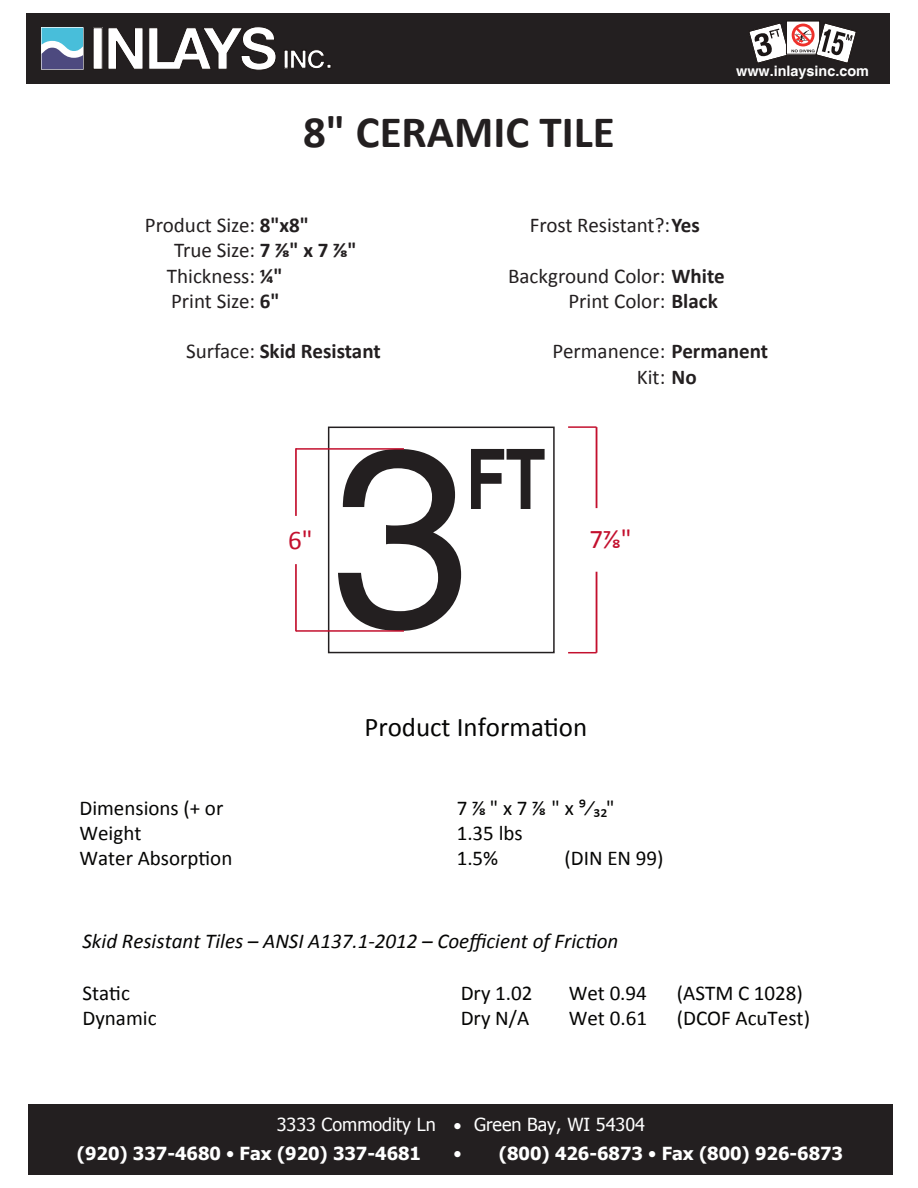
<style>
.page{position:relative;width:918px;height:1188px;background:#fff}
.page>*{position:absolute;margin:0;border:0;box-sizing:border-box;transform-origin:0 0}
.t1{font:700 45px "Calibri";color:#231f20}
.t2{font:27px "Calibri";color:#050504}
.t3{font:27px "Calibri";color:#c3102e}
.t4{font:21px/25.2px "Calibri";color:#231f20}
.t5{font:21px/25.3px "Calibri";color:#050504}
.t6{font:italic 21px "Calibri";color:#050504}
.t7{font:700 21px "Calibri";color:#231f20}
.t8{font:700 18px "Tahoma";color:#fff}
.t9{font:18px "Tahoma";color:#fff}
.t10{font:700 14.4px "Helvetica";color:#fff}
.s1{font-weight:700}
.s2{font-weight:400}
</style>
<div class="page">
<div style="left:26px;top:13px;width:864px;height:70px;background:#231f20"></div>
<svg style="left:749px;top:23px;width:108px;height:40px"></svg>
<div style="left:93px;top:28px;width:9px;height:41px;background:#fff"></div>
<svg style="left:108px;top:28px;width:35px;height:41px"></svg>
<svg style="left:149px;top:27px;width:127px;height:43px"></svg>
<svg style="left:291px;top:50px;width:40px;height:19px"></svg>
<div style="left:41px;top:27px;width:43px;height:43px;border:1px solid #fff"></div>
<svg style="left:42px;top:28px;width:41px;height:41px;background:#6b9dbd"></svg>
<div style="left:28px;top:1105px;width:864px;height:70px;background:#231f20"></div>
<hr style="left:295px;top:448px;width:2px;height:68px;background:#c3102e">
<hr style="left:295px;top:564px;width:2px;height:67px;background:#c3102e">
<hr style="left:568px;top:426px;width:29px;height:2px;background:#c3102e">
<hr style="left:596px;top:427px;width:1px;height:81px;background:#c3102e">
<hr style="left:596px;top:572px;width:1px;height:81px;background:#c3102e">
<svg style="left:568px;top:652px;width:29px;height:1px"></svg>
<div style="left:328px;top:427px;width:227px;height:226px;border:2px solid #231f20"></div>
<svg style="left:338px;top:449px;width:123px;height:182px"></svg>
<svg style="left:471px;top:449px;width:74px;height:60px"></svg>
<hr style="left:296px;top:448px;width:108px;height:2px;background:#c3102e">
<hr style="left:296px;top:630px;width:108px;height:2px;background:#c3102e">
<h1 class="t1" style="left:303px;top:100px;width:313px">8" CERAMIC TILE</h1>
<p class="t10" style="left:736px;top:62px;width:134px">www.inlaysinc.com</p>
<p class="t4" style="left:145px;top:212px;width:166px">Product Size: <span class="s1">8"x8"</span></p>
<p class="t4" style="left:174px;top:237px;width:184px">True Size: <span class="s1">7 ⅞" x 7 ⅞"</span></p>
<p class="t4" style="left:167px;top:263px;width:117px">Thickness: <span class="s1">¼"</span></p>
<p class="t4" style="left:171px;top:288px;width:110px">Print Size: <span class="s1">6"</span></p>
<p class="t7" style="left:186px;top:337px;width:196px"><span class="s2">Surface:</span> Skid Resistant</p>
<p class="t4" style="left:530px;top:212px;width:172px">Frost Resistant?:<span class="s1">Yes</span></p>
<p class="t4" style="left:568px;top:263px;width:158px;text-indent:-60px">Background Color: <span class="s1">White<br></span>Print Color: <span class="s1">Black</span></p>
<p class="t4" style="left:637px;top:338px;width:133px;text-indent:-84px">Permanence: <span class="s1">Permanent<br></span>Kit: <span class="s1">No</span></p>
<p class="t3" style="left:288px;top:521px;width:26px">6"</p>
<p class="t3" style="left:590px;top:520px;width:43px">7⅞"</p>
<p class="t5" style="left:79px;top:794px;width:154px">Dimensions (+ or<br>Weight<br>Water Absorption</p>
<p class="t2" style="left:364px;top:709px;width:224px">Product Information</p>
<p class="t5" style="left:457px;top:794px;width:159px">7 ⅞ " x 7 ⅞ " x ⁹⁄₃₂ "<br>1.35 lbs</p>
<p class="t5" style="left:457px;top:845px;width:43px">1.5%</p>
<p class="t5" style="left:564px;top:845px;width:101px">(DIN EN 99)</p>
<p class="t6" style="left:82px;top:927px;width:538px">Skid Resistant Tiles – ANSI A137.1-2012 – Coefficient of Friction</p>
<p class="t5" style="left:82px;top:979px;width:49px">Static</p>
<p class="t5" style="left:461px;top:979px;width:73px">Dry 1.02</p>
<p class="t5" style="left:569px;top:979px;width:80px">Wet 0.94</p>
<p class="t5" style="left:677px;top:979px;width:128px">(ASTM C 1028)</p>
<p class="t5" style="left:82px;top:1005px;width:76px">Dynamic</p>
<p class="t5" style="left:461px;top:1005px;width:70px">Dry N/A</p>
<p class="t5" style="left:569px;top:1005px;width:80px">Wet 0.61</p>
<p class="t5" style="left:677px;top:1005px;width:135px">(DCOF AcuTest)</p>
<p class="t9" style="left:277px;top:1113px;width:370px">3333 Commodity Ln • Green Bay, WI 54304</p>
<p class="t8" style="left:77px;top:1141px;width:346px">(920) 337-4680 <span class="s2">•</span> Fax (920) 337-4681</p>
<p class="t8" style="left:453px;top:1141px;width:391px"><span class="s2">•</span> (800) 426-6873 <span class="s2">•</span> Fax (800) 926-6873</p>
</div>
